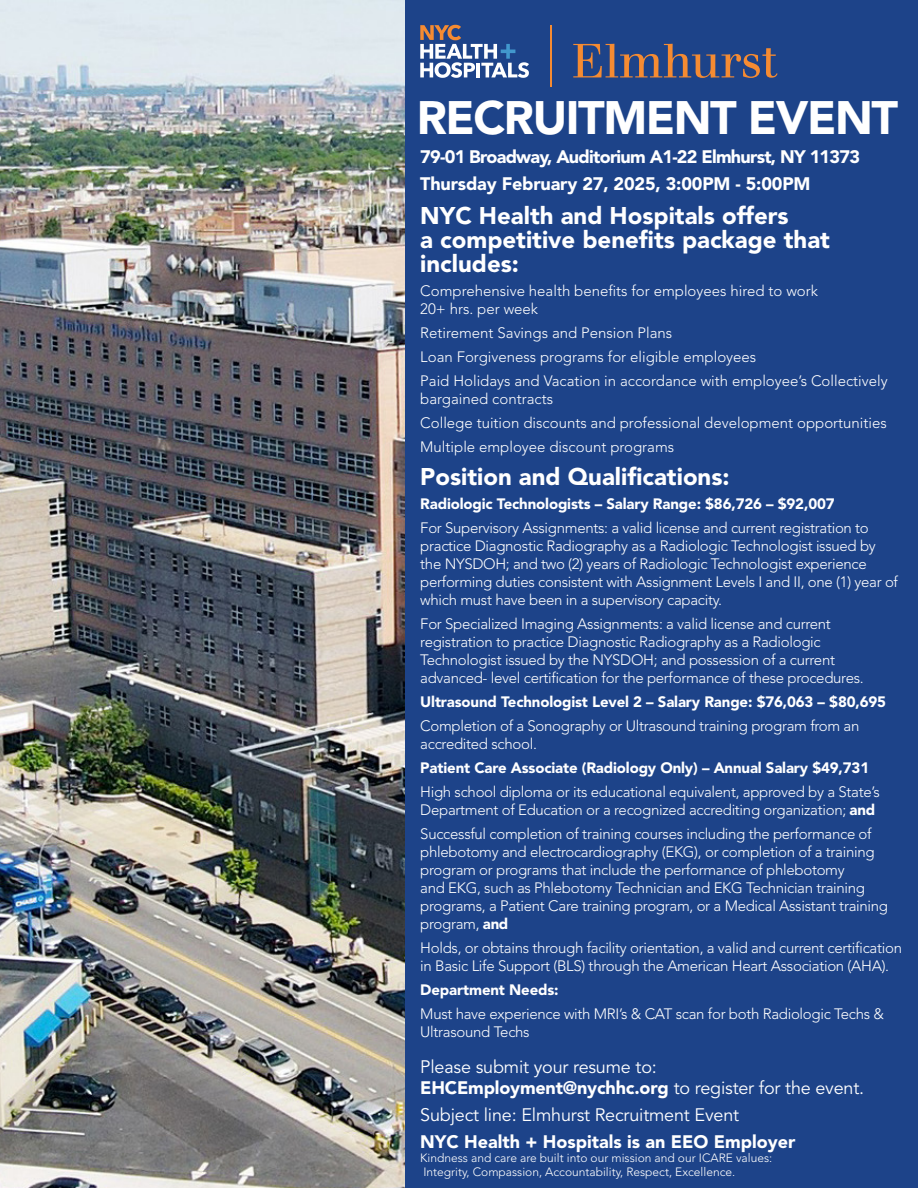
<style>
.page{position:relative;width:918px;height:1188px;background:#fff}
.page>*{position:absolute;margin:0;border:0;box-sizing:border-box;transform-origin:0 0}
.t1{font:900 46.5px "Avenir LT Std";letter-spacing:-.03em;color:#fff}
.t2{font:900 24px/24px "Avenir LT Std";color:#fff}
.t3{font:900 18px "Avenir LT Std";letter-spacing:-.01em;color:#fff}
.t4{font:18px "Avenir LT Std";letter-spacing:-.01em;color:#fff}
.t5{font:900 18px "Avenir LT Std";letter-spacing:-.04em;color:#fff}
.t6{font:300 15px/18px "Avenir LT Std";letter-spacing:-.02em;color:#fff}
.t7{font:300 15px/24px "Avenir LT Std";color:#fff}
.t8{font:900 15px/24px "Avenir LT Std";letter-spacing:-.01em;color:#fff}
.t9{font:300 12px/14.4px "Avenir LT Std";color:#fff}
.s1{font-weight:900}
.s2{font-weight:300}
.s3{font-weight:400}
</style>
<div class="page">
<div style="left:405px;top:0;width:513px;height:1188px;background:#1d4389"></div>
<svg style="left:420px;top:25px;width:109px;height:53px"></svg>
<hr style="left:551px;top:25px;width:1px;height:62px;background:#f58b32">
<svg style="left:573px;top:44px;width:205px;height:34px"></svg>
<img style="left:0;top:0;width:405px;height:1188px">
<p class="t1" style="left:417px;top:90px;width:483px">RECRUITMENT EVENT</p>
<p class="t5" style="left:420px;top:146px;width:441px">79-01 Broadway, Auditorium A1-22 Elmhurst, NY 11373</p>
<p class="t3" style="left:420px;top:173px;width:392px">Thursday February 27, 2025, 3:00PM - 5:00PM</p>
<p class="t2" style="left:420px;top:204px;width:411px">NYC Health and Hospitals offers<br>a competitive benefits package that includes:</p>
<p class="t7" style="left:420px;top:282px;width:399px;line-height:18px">Comprehensive health benefits for employees hired to work<br>20+ hrs. per week</p>
<p class="t7" style="left:420px;top:321px;width:469px">Retirement Savings and Pension Plans<br>Loan Forgiveness programs for eligible employees<br>Paid Holidays and Vacation in accordance with employee’s Collectively</p>
<p class="t7" style="left:420px;top:387px;width:468px">bargained contracts<br>College tuition discounts and professional development opportunities<br>Multiple employee discount programs</p>
<p class="t2" style="left:420px;top:464px;width:311px">Position and Qualifications:</p>
<p class="t6" style="left:420px;top:491px;width:450px;line-height:24px"><span class="s1">Radiologic Technologists – Salary Range: $86,726 – $92,007<br></span>For Supervisory Assignments: a valid license and current registration to</p>
<p class="t6" style="left:420px;top:536px;width:479px">practice Diagnostic Radiography as a Radiologic Technologist issued by the NYSDOH; and two (2) years of Radiologic Technologist experience performing duties consistent with Assignment Levels I and II, one (1) year of which must have been in a supervisory capacity.</p>
<p class="t6" style="left:420px;top:614px;width:445px">For Specialized Imaging Assignments: a valid license and current registration to practice Diagnostic Radiography as a Radiologic Technologist issued by the NYSDOH; and possession of a current advanced- level certification for the performance of these procedures.</p>
<p class="t8" style="left:420px;top:689px;width:467px">Ultrasound Technologist Level 2 – Salary Range: $76,063 – $80,695<br><span class="s2">Completion of a Sonography or Ultrasound training program from an</span></p>
<p class="t6" style="left:420px;top:734px;width:118px">accredited school.</p>
<p class="t6" style="left:420px;top:755px;width:461px;line-height:24px"><span class="s1">Patient Care Associate (Radiology Only) – Annual Salary $49,731<br></span>High school diploma or its educational equivalent, approved by a State’s</p>
<p class="t6" style="left:420px;top:800px;width:456px">Department of Education or a recognized accrediting organization; <span class="s1">and</span></p>
<p class="t6" style="left:420px;top:824px;width:469px">Successful completion of training courses including the performance of phlebotomy and electrocardiography (EKG), or completion of a training program or programs that include the performance of phlebotomy<br>and EKG, such as Phlebotomy Technician and EKG Technician training programs, a Patient Care training program, or a Medical Assistant training program, <span class="s1">and</span></p>
<p class="t6" style="left:420px;top:938px;width:483px">Holds, or obtains through facility orientation, a valid and current certification in Basic Life Support (BLS) through the American Heart Association (AHA).</p>
<p class="t6" style="left:420px;top:977px;width:465px;line-height:24px"><span class="s1">Department Needs:<br></span>Must have experience with MRI’s &amp; CAT scan for both Radiologic Techs &amp;</p>
<p class="t6" style="left:420px;top:1022px;width:111px">Ultrasound Techs</p>
<p class="t4" style="left:420px;top:1056px;width:238px">Please submit your resume to:</p>
<p class="t3" style="left:420px;top:1077px;width:445px">EHCEmployment@nychhc.org <span class="s3">to register for the event.</span></p>
<p class="t4" style="left:420px;top:1105px;width:320px">Subject line: Elmhurst Recruitment Event</p>
<p class="t3" style="left:420px;top:1130px;width:377px">NYC Health + Hospitals is an EEO Employer</p>
<p class="t9" style="left:420px;top:1151px;width:353px">Kindness and care are built into our mission and our ICARE values:<br>Integrity, Compassion, Accountability, Respect, Excellence.</p>
</div>
